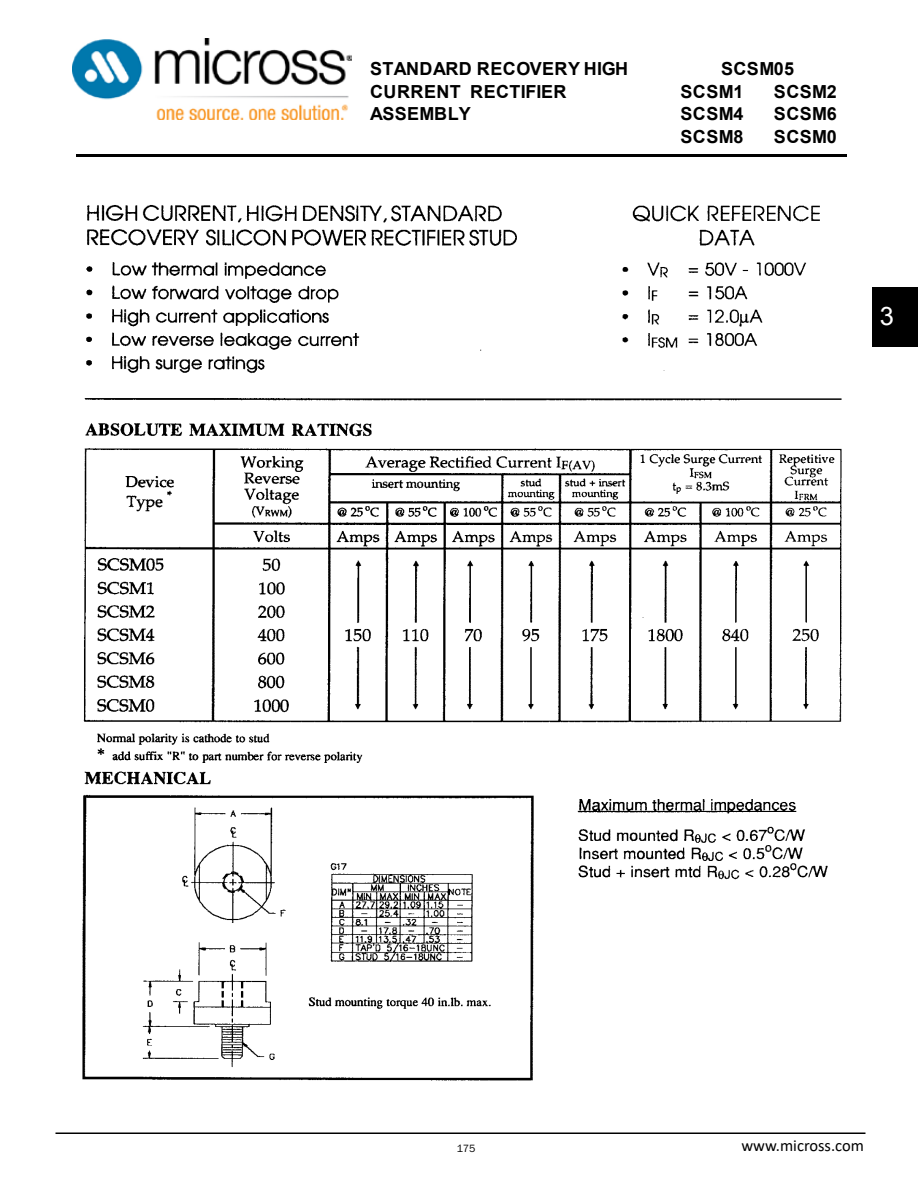
<style>
.page{position:relative;width:918px;height:1188px;background:#fff}
.page>*{position:absolute;margin:0;border:0;box-sizing:border-box;transform-origin:0 0}
.t1{font:25.5px "Arial";color:#fff}
.t2{font:700 18px/22.5px "Arial";letter-spacing:.02em;color:#000}
.t3{font:16.5px "Calibri";color:#000}
.t4{font:10.5px "Arial";color:#000}
.t5{font:10.5px "Franklin Gothic IT Cby BT";color:#000}
</style>
<div class="page">
<hr style="left:55px;top:1133px;width:810px;height:1px;background:#000">
<hr style="left:76px;top:154px;width:771px;height:2px;background:#000">
<img style="left:82px;top:205px;width:760px;height:876px">
<div style="left:872px;top:287px;width:46px;height:60px;background:#000"></div>
<img style="left:72px;top:39px;width:279px;height:80px">
<p class="t2" style="left:370px;top:58px;width:260px">STANDARD RECOVERY HIGH<br>CURRENT RECTIFIER<br>ASSEMBLY</p>
<p class="t2" style="left:681px;top:58px;width:115px;text-indent:40px">SCSM05<br>SCSM1</p>
<p class="t2" style="left:774px;top:81px;width:64px">SCSM2</p>
<p class="t2" style="left:681px;top:103px;width:64px">SCSM4</p>
<p class="t2" style="left:774px;top:103px;width:64px">SCSM6</p>
<p class="t2" style="left:681px;top:126px;width:64px">SCSM8</p>
<p class="t2" style="left:774px;top:126px;width:64px">SCSM0</p>
<h1 class="t1" style="left:880px;top:299px;width:16px">3</h1>
<p class="t3" style="left:741px;top:1134px;width:124px">www.micross.com</p>
<p class="t5" style="left:457px;top:1142px;width:20px">175</p>
<p class="t4" style="left:777px;top:1141px;width:89px">www.semtech.com</p>
</div>
